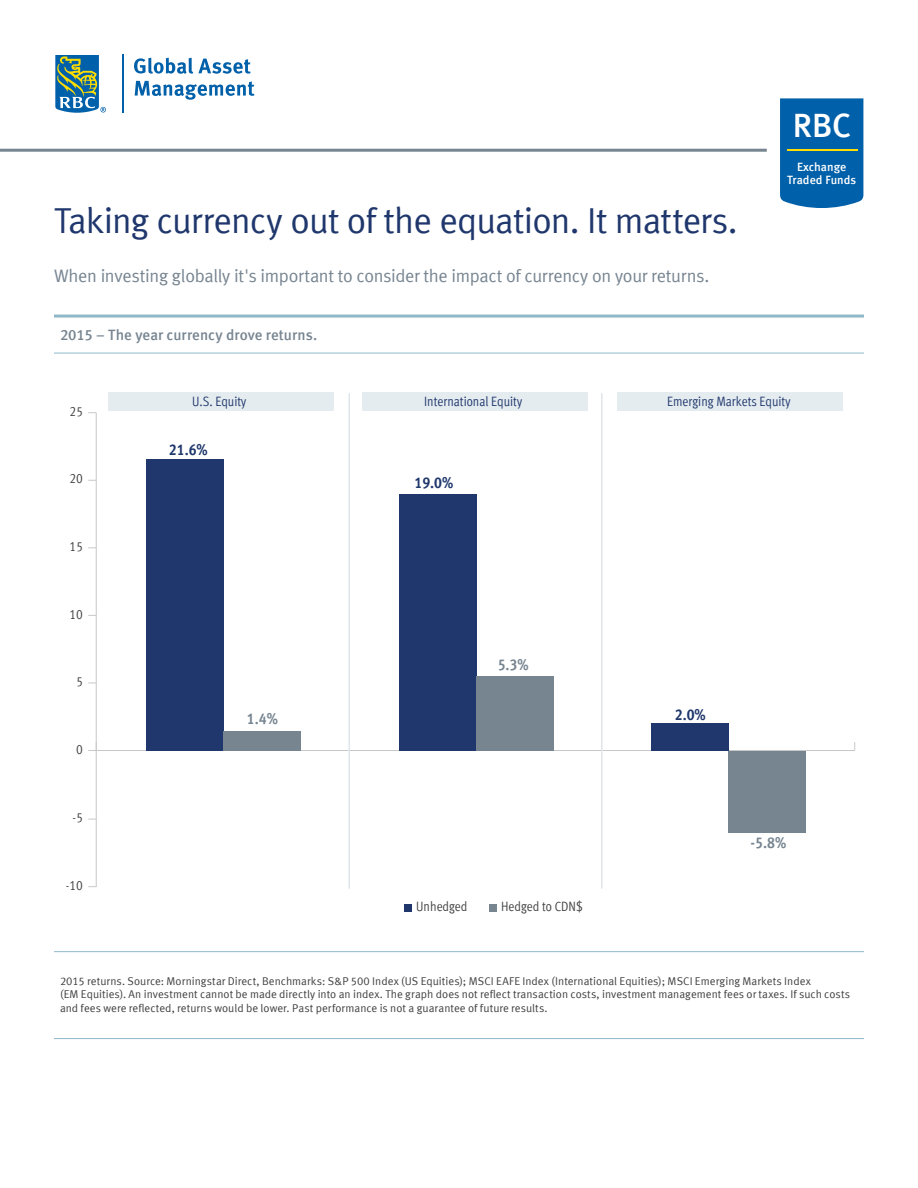
<style>
.page{position:relative;width:918px;height:1188px;background:#fff}
.page>*{position:absolute;margin:0;border:0;box-sizing:border-box;transform-origin:0 0}
.t1{font:36px "Meta Normal LF";letter-spacing:-.02em;color:#1f376c}
.t2{font:33.75px "Meta Medium LF";color:#fff}
.t3{font:18px "Meta Normal LF";letter-spacing:-.02em;color:#778591}
.t4{font:15.75px "Meta Cond Bold LF";color:#1f376c}
.t5{font:15.75px "Meta Cond Bold LF";color:#778591}
.t6{font:15px "Meta Medium LF";color:#778591}
.t7{font:13.5px "Meta Cond Normal LF";color:#1f376c}
.t8{font:13.5px "Meta Cond Normal LF";color:#414042}
.t9{font:12px/13.5px "Meta Medium LF";color:#fff;text-align:center}
.t10{font:11.25px/13.5px "Meta Normal LF";letter-spacing:.005em;color:#414042}
</style>
<div class="page">
<svg style="left:55px;top:55px;width:51px;height:58px"></svg>
<hr style="left:122px;top:54px;width:1px;height:59px;background:#0060a9">
<svg style="left:134px;top:58px;width:117px;height:16px"></svg>
<svg style="left:135px;top:81px;width:119px;height:19px"></svg>
<hr style="left:0;top:149px;width:767px;height:3px;background:#778591">
<div style="left:780px;top:98px;width:83px;height:110px;background:#0060a9"></div>
<hr style="left:787px;top:149px;width:71px;height:2px;background:#fd0">
<hr style="left:54px;top:1038px;width:810px;height:1px;background:#8fb8c9">
<hr style="left:54px;top:315px;width:810px;height:3px;background:#8fb8c9">
<hr style="left:54px;top:353px;width:810px;height:1px;background:#8fb8c9">
<hr style="left:54px;top:951px;width:810px;height:1px;background:#8fb8c9">
<div style="left:108px;top:393px;width:225px;height:18px;background:#e5ecf0"></div>
<div style="left:362px;top:393px;width:226px;height:18px;background:#e5ecf0"></div>
<div style="left:617px;top:393px;width:226px;height:18px;background:#e5ecf0"></div>
<div style="left:404px;top:904px;width:8px;height:7px;background:#1f376c"></div>
<div style="left:490px;top:904px;width:7px;height:7px;background:#778591"></div>
<hr style="left:96px;top:750px;width:759px;height:1px;background:#c7c8ca">
<hr style="left:96px;top:413px;width:1px;height:474px;background:#c7c8ca">
<svg style="left:88px;top:742px;width:8px;height:9px"></svg>
<div style="left:146px;top:459px;width:77px;height:292px;background:#1f376c"></div>
<div style="left:651px;top:723px;width:77px;height:28px;background:#1f376c"></div>
<div style="left:399px;top:494px;width:78px;height:257px;background:#1f376c"></div>
<div style="left:728px;top:751px;width:77px;height:81px;background:#778591"></div>
<div style="left:477px;top:676px;width:77px;height:74px;background:#778591"></div>
<div style="left:223px;top:731px;width:77px;height:20px;background:#778591"></div>
<hr style="left:601px;top:393px;width:2px;height:495px;background:#e5ecf0">
<hr style="left:348px;top:393px;width:2px;height:495px;background:#e5ecf0">
<h1 class="t1" style="left:54px;top:200px;width:685px">Taking currency out of the equation. It matters.</h1>
<h3 class="t3" style="left:54px;top:265px;width:657px">When investing globally it's important to consider the impact of currency on your returns.</h3>
<h3 class="t6" style="left:60px;top:326px;width:259px">2015 – The year currency drove returns.</h3>
<h2 class="t2" style="left:793px;top:106px;width:60px">RBC</h2>
<p class="t9" style="left:787px;top:160px;width:71px">Exchange<br>Traded Funds</p>
<p class="t8" style="left:69px;top:404px;width:15px">25</p>
<p class="t8" style="left:69px;top:471px;width:15px">20</p>
<p class="t8" style="left:69px;top:539px;width:15px">15</p>
<p class="t8" style="left:69px;top:606px;width:15px">10</p>
<p class="t8" style="left:76px;top:674px;width:8px">5</p>
<p class="t8" style="left:76px;top:741px;width:8px">0</p>
<p class="t8" style="left:73px;top:810px;width:12px">-5</p>
<p class="t8" style="left:66px;top:878px;width:19px">-10</p>
<p class="t7" style="left:192px;top:394px;width:56px">U.S. Equity</p>
<p class="t7" style="left:424px;top:394px;width:99px">International Equity</p>
<p class="t7" style="left:667px;top:394px;width:125px">Emerging Markets Equity</p>
<h3 class="t4" style="left:169px;top:441px;width:40px">21.6%</h3>
<h3 class="t4" style="left:414px;top:473px;width:40px">19.0%</h3>
<h3 class="t5" style="left:498px;top:656px;width:32px">5.3%</h3>
<h3 class="t5" style="left:247px;top:710px;width:32px">1.4%</h3>
<h3 class="t4" style="left:675px;top:705px;width:32px">2.0%</h3>
<p class="t8" style="left:416px;top:899px;width:53px">Unhedged</p>
<p class="t8" style="left:501px;top:899px;width:83px">Hedged to CDN$</p>
<h3 class="t5" style="left:751px;top:834px;width:37px">-5.8%</h3>
<p class="t10" style="left:60px;top:974px;width:792px">2015 returns. Source: Morningstar Direct, Benchmarks: S&amp;P 500 Index (US Equities); MSCI EAFE Index (International Equities); MSCI Emerging Markets Index<br>(EM Equities). An investment cannot be made directly into an index. The graph does not reflect transaction costs, investment management fees or taxes. If such costs and fees were reflected, returns would be lower. Past performance is not a guarantee of future results.</p>
</div>
